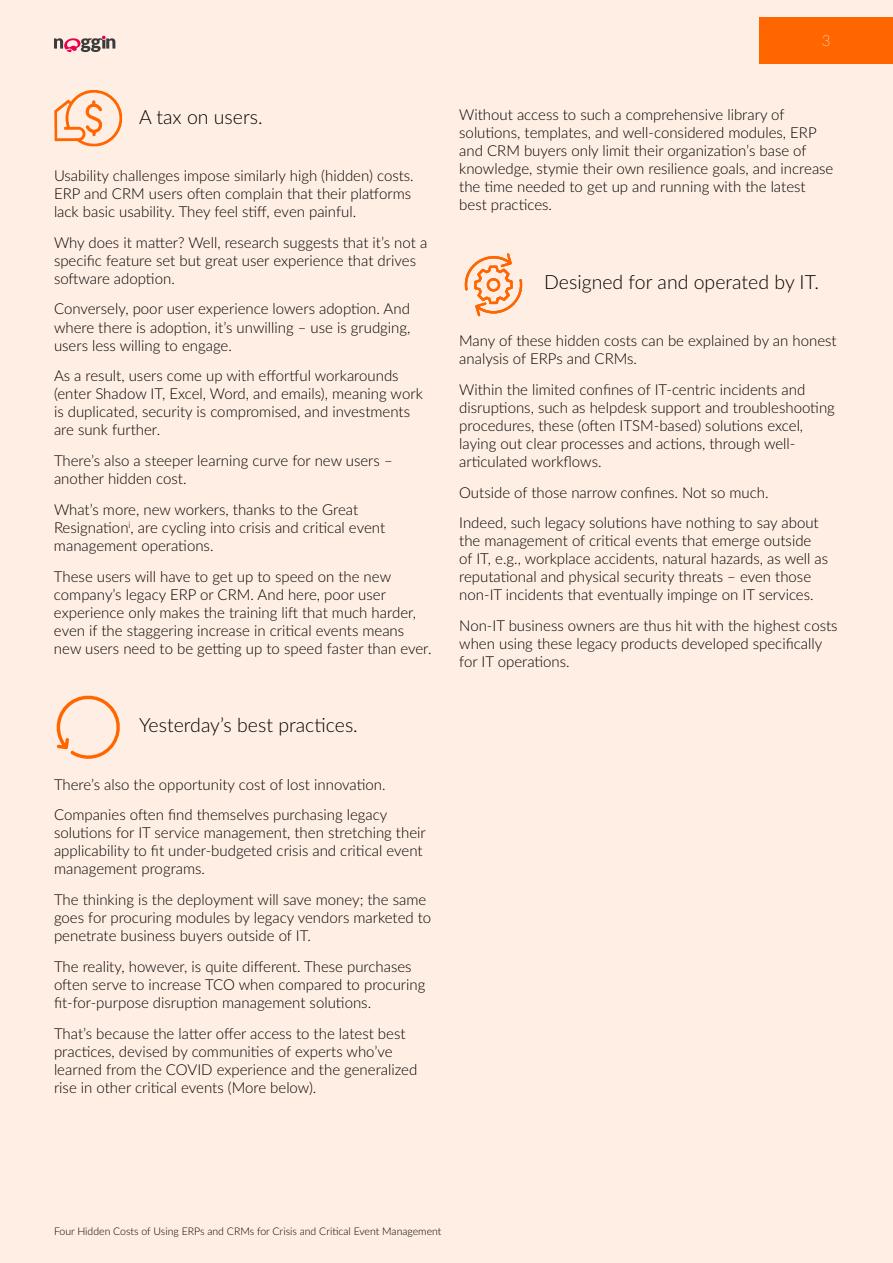
<style>
.page{position:relative;width:893px;height:1263px;background:#ffeee3}
.page>*{position:absolute;margin:0;border:0;box-sizing:border-box;transform-origin:0 0}
.t1{font:300 19.5px "Lato";color:#000}
.t2{font:300 15px/18px "Lato";color:#000}
.t3{font:100 15px "Lato";color:#fff}
.t4{font:300 10.5px "Lato";color:#000}
</style>
<div class="page">
<svg style="left:54px;top:36px;width:61px;height:16px"></svg>
<div style="left:760px;top:17px;width:133px;height:47px;background:#f60"></div>
<svg style="left:54px;top:90px;width:68px;height:57px"></svg>
<svg style="left:464px;top:253px;width:59px;height:64px"></svg>
<svg style="left:56px;top:695px;width:64px;height:64px"></svg>
<h1 class="t1" style="left:139px;top:103px;width:125px">A tax on users.</h1>
<p class="t2" style="left:54px;top:166px;width:361px">Usability challenges impose similarly high (hidden) costs.<br>ERP and CRM users often complain that their platforms lack basic usability. They feel stiff, even painful.</p>
<p class="t2" style="left:54px;top:233px;width:375px">Why does it matter? Well, research suggests that it’s not a specific feature set but great user experience that drives software adoption.</p>
<p class="t2" style="left:54px;top:300px;width:358px;text-align:justify">Conversely, poor user experience lowers adoption. And where there is adoption, it’s unwilling – use is grudging, users less willing to engage.</p>
<p class="t2" style="left:54px;top:366px;width:370px">As a result, users come up with effortful workarounds (enter Shadow IT, Excel, Word, and emails), meaning work is duplicated, security is compromised, and investments are sunk further.</p>
<p class="t2" style="left:54px;top:451px;width:340px">There’s also a steeper learning curve for new users – another hidden cost.</p>
<p class="t2" style="left:54px;top:500px;width:333px">What’s more, new workers, thanks to the Great<br>Resignation<sup>i</sup>, are cycling into crisis and critical event management operations.</p>
<p class="t2" style="left:54px;top:567px;width:379px">These users will have to get up to speed on the new company’s legacy ERP or CRM. And here, poor user experience only makes the training lift that much harder, even if the staggering increase in critical events means new users need to be getting up to speed faster than ever.</p>
<h1 class="t1" style="left:139px;top:712px;width:220px">Yesterday’s best practices.</h1>
<p class="t2" style="left:54px;top:768px;width:335px;line-height:30.8px">There’s also the opportunity cost of lost innovation.<br>Companies often find themselves purchasing legacy</p>
<p class="t2" style="left:54px;top:823px;width:373px">solutions for IT service management, then stretching their applicability to fit under-budgeted crisis and critical event management programs.</p>
<p class="t2" style="left:54px;top:890px;width:379px">The thinking is the deployment will save money; the same goes for procuring modules by legacy vendors marketed to penetrate business buyers outside of IT.</p>
<p class="t2" style="left:54px;top:957px;width:373px">The reality, however, is quite different. These purchases often serve to increase TCO when compared to procuring fit-for-purpose disruption management solutions.</p>
<p class="t2" style="left:54px;top:1024px;width:365px">That’s because the latter offer access to the latest best practices, devised by communities of experts who’ve learned from the COVID experience and the generalized rise in other critical events (More below).</p>
<p class="t3" style="left:822px;top:30px;width:10px">3</p>
<p class="t2" style="left:459px;top:105px;width:376px">Without access to such a comprehensive library of solutions, templates, and well-considered modules, ERP and CRM buyers only limit their organization’s base of knowledge, stymie their own resilience goals, and increase the time needed to get up and running with the latest best practices.</p>
<h1 class="t1" style="left:544px;top:268px;width:276px">Designed for and operated by IT.</h1>
<p class="t2" style="left:459px;top:331px;width:379px">Many of these hidden costs can be explained by an honest analysis of ERPs and CRMs.</p>
<p class="t2" style="left:459px;top:380px;width:377px">Within the limited confines of IT-centric incidents and disruptions, such as helpdesk support and troubleshooting procedures, these (often ITSM-based) solutions excel, laying out clear processes and actions, through well&shy;articulated workflows.</p>
<p class="t2" style="left:459px;top:476px;width:361px;line-height:30.8px">Outside of those narrow confines. Not so much.<br>Indeed, such legacy solutions have nothing to say about</p>
<p class="t2" style="left:459px;top:531px;width:370px">the management of critical events that emerge outside of IT, e.g., workplace accidents, natural hazards, as well as reputational and physical security threats – even those non-IT incidents that eventually impinge on IT services.</p>
<p class="t2" style="left:459px;top:616px;width:380px">Non-IT business owners are thus hit with the highest costs when using these legacy products developed specifically for IT operations.</p>
<p class="t4" style="left:54px;top:1224px;width:389px">Four Hidden Costs of Using ERPs and CRMs for Crisis and Critical Event Management</p>
</div>
